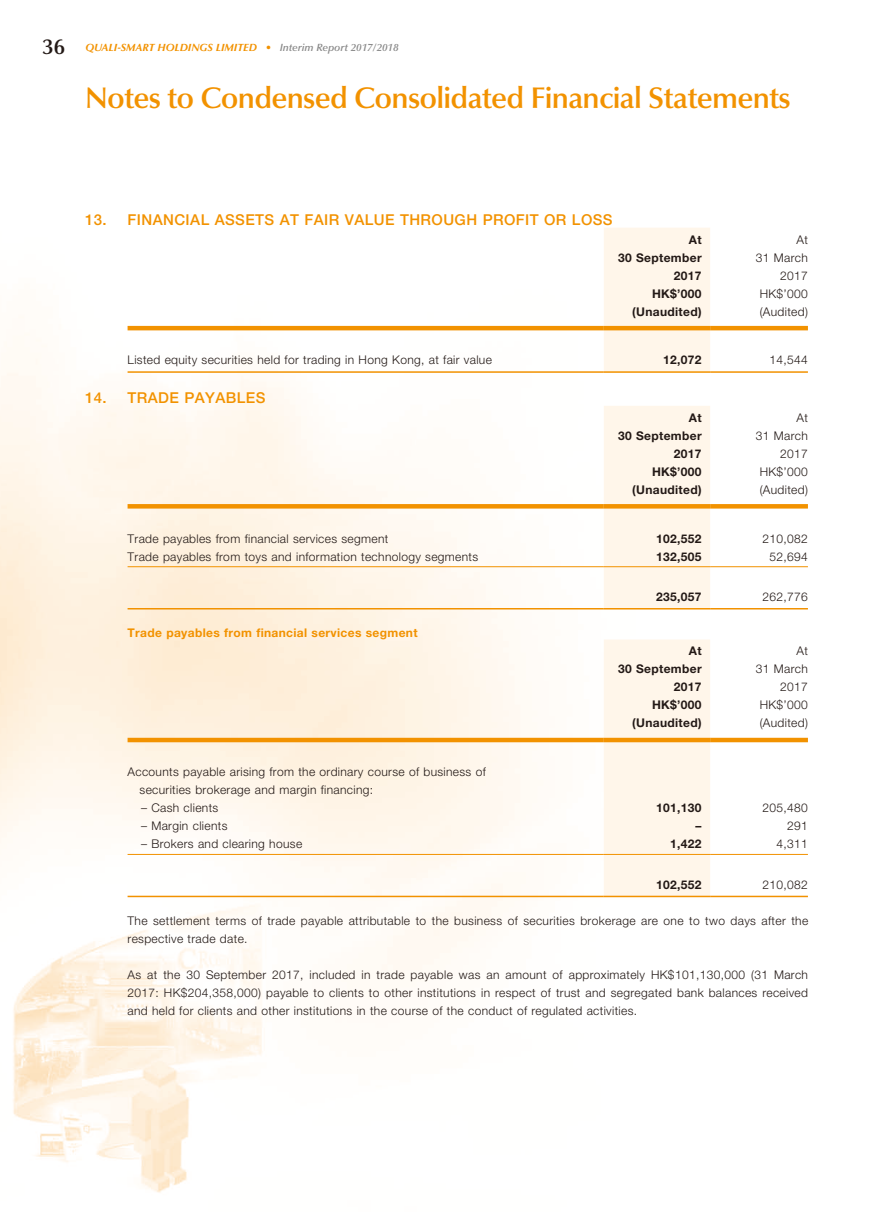
<style>
.page{position:relative;width:893px;height:1212px;background:#fff}
.page>*{position:absolute;margin:0;border:0;box-sizing:border-box;transform-origin:0 0}
.t1{font:600 30px "Optima LT Std";letter-spacing:-.025em;color:#f29200}
.t2{font:500 15px "Helvetica Neue LT Std";letter-spacing:.03em;color:#f29200}
.t3{font:300 12px/18px "Helvetica Neue LT Std";letter-spacing:.03em;color:#231916;text-align:right}
.t4{font:700 12px/18px "Helvetica Neue LT Std";letter-spacing:.03em;color:#231916;text-align:right}
.t5{font:700 12px "Helvetica Neue LT Std";letter-spacing:.03em;color:#f29200}
.t6{font:italic 700 10.5px "Optima LT Std";color:#f29200}
.s1{font-weight:600;font-style:normal;font-size:21.75px;color:#231916}
.s2{font-weight:600;color:#898989}
</style>
<div class="page">
<img style="left:0;top:317px;width:808px;height:876px">
<div style="left:604px;top:228px;width:106px;height:143px;background:#fff6ea"></div>
<hr style="left:128px;top:326px;width:476px;height:4px;background:#f29200">
<hr style="left:604px;top:326px;width:106px;height:4px;background:#f29200">
<hr style="left:710px;top:326px;width:98px;height:4px;background:#f29200">
<hr style="left:128px;top:371px;width:476px;height:2px;background:#f29200">
<hr style="left:604px;top:371px;width:106px;height:2px;background:#f29200">
<hr style="left:710px;top:371px;width:98px;height:2px;background:#f29200">
<div style="left:604px;top:406px;width:106px;height:202px;background:#fff6ea"></div>
<div style="left:128px;top:504px;width:476px;height:5px;background:#f29200"></div>
<div style="left:604px;top:504px;width:106px;height:5px;background:#f29200"></div>
<div style="left:710px;top:504px;width:98px;height:5px;background:#f29200"></div>
<hr style="left:128px;top:566px;width:476px;height:1px;background:#f29200">
<hr style="left:604px;top:566px;width:106px;height:1px;background:#f29200">
<hr style="left:710px;top:566px;width:98px;height:1px;background:#f29200">
<hr style="left:128px;top:608px;width:476px;height:1px;background:#f29200">
<hr style="left:604px;top:608px;width:106px;height:1px;background:#f29200">
<hr style="left:710px;top:608px;width:98px;height:1px;background:#f29200">
<div style="left:604px;top:639px;width:106px;height:257px;background:#fff6ea"></div>
<hr style="left:128px;top:738px;width:476px;height:4px;background:#f29200">
<hr style="left:604px;top:738px;width:106px;height:4px;background:#f29200">
<hr style="left:710px;top:738px;width:98px;height:4px;background:#f29200">
<hr style="left:128px;top:854px;width:476px;height:1px;background:#f29200">
<hr style="left:604px;top:854px;width:106px;height:1px;background:#f29200">
<hr style="left:710px;top:854px;width:98px;height:1px;background:#f29200">
<hr style="left:128px;top:896px;width:476px;height:1px;background:#f29200">
<hr style="left:604px;top:896px;width:106px;height:1px;background:#f29200">
<hr style="left:710px;top:896px;width:98px;height:1px;background:#f29200">
<p class="t6" style="left:43px;top:41px;width:357px"><span class="s1">36</span> QUALI-SMART HOLDINGS LIMITED • <span class="s2">Interim Report 2017/2018</span></p>
<h1 class="t1" style="left:85px;top:80px;width:707px">Notes to Condensed Consolidated Financial Statements</h1>
<p class="t2" style="left:85px;top:211px;width:529px">13. FINANCIAL ASSETS AT FAIR VALUE THROUGH PROFIT OR LOSS</p>
<p class="t4" style="left:618px;top:230px;width:85px">At<br>30 September<br>2017</p>
<p class="t3" style="left:756px;top:230px;width:54px">At<br>31 March<br>2017</p>
<p class="t4" style="left:652px;top:284px;width:51px">HK$’000</p>
<p class="t3" style="left:760px;top:284px;width:50px">HK$’000</p>
<p class="t4" style="left:632px;top:302px;width:71px">(Unaudited)</p>
<p class="t3" style="left:760px;top:302px;width:50px">(Audited)</p>
<p class="t3" style="left:128px;top:351px;width:366px">Listed equity securities held for trading in Hong Kong, at fair value</p>
<p class="t4" style="left:663px;top:351px;width:40px">12,072</p>
<p class="t3" style="left:770px;top:351px;width:40px">14,544</p>
<p class="t2" style="left:85px;top:389px;width:182px">14. TRADE PAYABLES</p>
<p class="t4" style="left:618px;top:408px;width:85px">At<br>30 September<br>2017</p>
<p class="t3" style="left:756px;top:408px;width:54px">At<br>31 March<br>2017</p>
<p class="t4" style="left:652px;top:462px;width:51px">HK$’000</p>
<p class="t3" style="left:760px;top:462px;width:50px">HK$’000</p>
<p class="t4" style="left:632px;top:480px;width:71px">(Unaudited)</p>
<p class="t3" style="left:760px;top:480px;width:50px">(Audited)</p>
<p class="t3" style="left:128px;top:529px;width:262px">Trade payables from financial services segment</p>
<p class="t4" style="left:656px;top:529px;width:47px">102,552</p>
<p class="t3" style="left:763px;top:529px;width:47px">210,082</p>
<p class="t3" style="left:128px;top:547px;width:352px">Trade payables from toys and information technology segments</p>
<p class="t4" style="left:656px;top:547px;width:47px">132,505</p>
<p class="t3" style="left:770px;top:547px;width:40px">52,694</p>
<p class="t4" style="left:656px;top:587px;width:47px">235,057</p>
<p class="t3" style="left:763px;top:587px;width:47px">262,776</p>
<p class="t5" style="left:128px;top:626px;width:292px">Trade payables from financial services segment</p>
<p class="t4" style="left:618px;top:642px;width:85px">At<br>30 September<br>2017</p>
<p class="t3" style="left:756px;top:642px;width:54px">At<br>31 March<br>2017</p>
<p class="t4" style="left:652px;top:696px;width:51px">HK$’000</p>
<p class="t3" style="left:760px;top:696px;width:50px">HK$’000</p>
<p class="t4" style="left:632px;top:714px;width:71px">(Unaudited)</p>
<p class="t3" style="left:760px;top:714px;width:50px">(Audited)</p>
<p class="t3" style="left:140px;top:763px;width:348px;text-align:left;text-indent:-12px">Accounts payable arising from the ordinary course of business of securities brokerage and margin financing:</p>
<p class="t3" style="left:141px;top:799px;width:79px">– Cash clients</p>
<p class="t4" style="left:656px;top:799px;width:47px">101,130</p>
<p class="t3" style="left:763px;top:799px;width:47px">205,480</p>
<p class="t3" style="left:141px;top:817px;width:88px">– Margin clients</p>
<p class="t4" style="left:696px;top:817px;width:7px">–</p>
<p class="t3" style="left:787px;top:817px;width:22px">291</p>
<p class="t3" style="left:141px;top:835px;width:163px">– Brokers and clearing house</p>
<p class="t4" style="left:670px;top:835px;width:33px">1,422</p>
<p class="t3" style="left:777px;top:835px;width:33px">4,311</p>
<p class="t4" style="left:656px;top:875px;width:47px">102,552</p>
<p class="t3" style="left:763px;top:875px;width:47px">210,082</p>
<p class="t3" style="left:128px;top:912px;width:682px;text-align:left">The settlement terms of trade payable attributable to the business of securities brokerage are one to two days after the respective trade date.</p>
<p class="t3" style="left:128px;top:966px;width:682px;text-align:justify">As at the 30 September 2017, included in trade payable was an amount of approximately HK$101,130,000 (31 March 2017: HK$204,358,000) payable to clients to other institutions in respect of trust and segregated bank balances received and held for clients and other institutions in the course of the conduct of regulated activities.</p>
</div>
